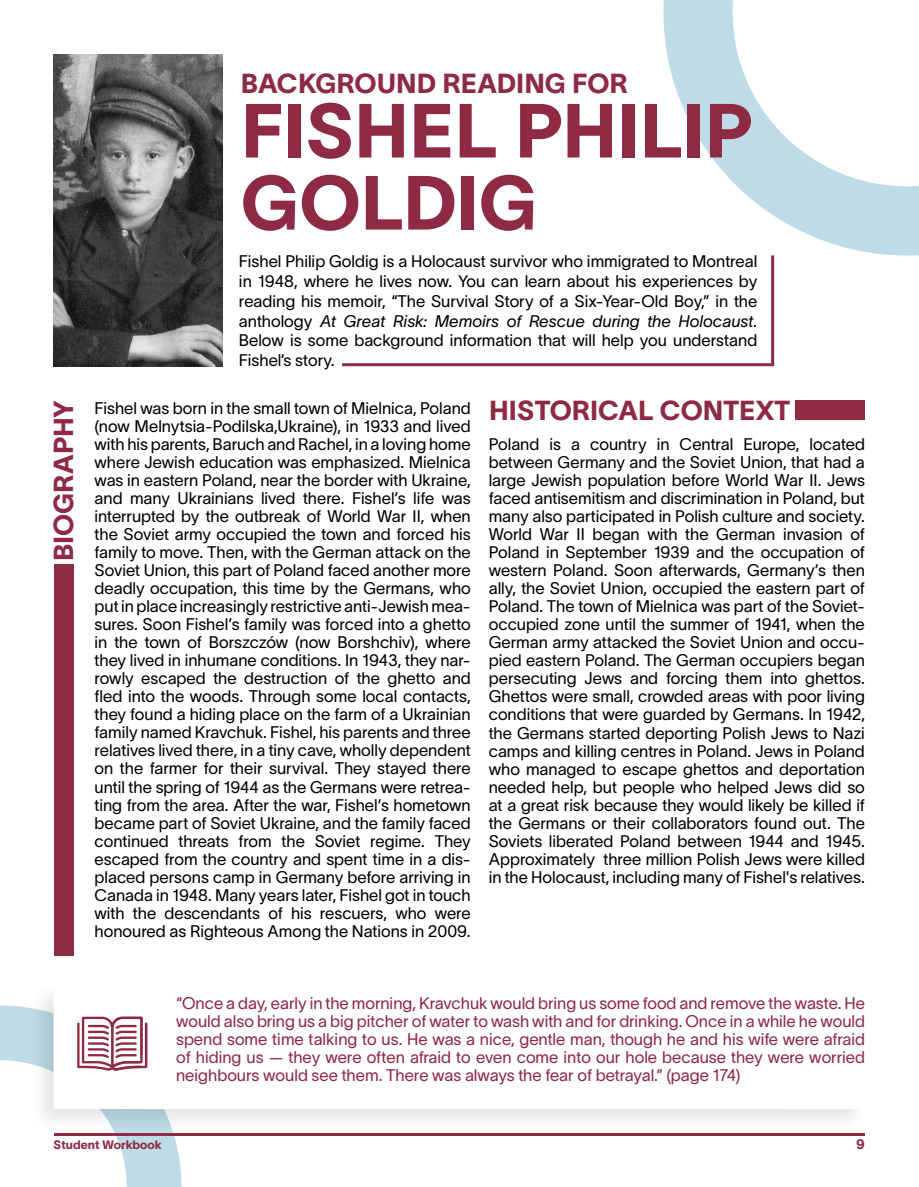
<style>
.page{position:relative;width:919px;height:1187px;background:#fff}
.page>*{position:absolute;margin:0;border:0;box-sizing:border-box;transform-origin:0 0}
.t1{font:75px/72px "TWK Lausanne 800";color:#8e2a43}
.t2{font:27px "TWK Lausanne 800";color:#8e2a43}
.t3{font:16.5px/18px "TWK Lausanne 300";color:#000;text-align:justify}
.t4{font:16.5px/18px "TWK Lausanne 300";color:#8e2a43;text-align:justify}
.t5{font:13.5px "TWK Lausanne 800";color:#8e2a43}
.t6{font:12px "TWK Lausanne 800";color:#8e2a43}
.s1{font-style:italic}
</style>
<div class="page">
<hr style="left:54px;top:1132px;width:810px;height:2px;background:#8e2a43">
<svg style="left:663px;top:0;width:255px;height:255px"></svg>
<img style="left:54px;top:54px;width:169px;height:312px">
<div style="left:54px;top:564px;width:19px;height:391px;background:#8e2a43"></div>
<hr style="left:771px;top:255px;width:3px;height:111px;background:#8e2a43">
<hr style="left:342px;top:363px;width:429px;height:3px;background:#8e2a43">
<div style="left:29px;top:982px;width:839px;height:151px;background:#000;opacity:.1"></div>
<svg style="left:54px;top:986px;width:811px;height:122px"></svg>
<svg style="left:0;top:1005px;width:181px;height:181px"></svg>
<div style="left:795px;top:401px;width:69px;height:19px;background:#8e2a43"></div>
<h2 class="t2" style="left:241px;top:65px;width:388px">BACKGROUND READING FOR</h2>
<h2 class="t2" style="left:45px;top:561px;width:163px;rotate:-90deg">BIOGRAPHY</h2>
<h1 class="t1" style="left:241px;top:90px;width:513px">FISHEL PHILIP<br>GOLDIG</h1>
<p class="t3" style="left:239px;top:250px;width:520px;line-height:19.8px">Fishel Philip Goldig is a Holocaust survivor who immigrated to Montreal in 1948, where he lives now. You can learn about his experiences by reading his memoir, “The Survival Story of a Six-Year-Old Boy,” in the anthology <span class="s1">At Great Risk: Memoirs of Rescue during the Holocaust.<br></span>Below is some background information that will help you understand Fishel’s story.</p>
<p class="t3" style="left:95px;top:398px;width:377px">Fishel was born in the small town of Mielnica, Poland (now Melnytsia-Podilska,Ukraine), in 1933 and lived with his parents, Baruch and Rachel, in a loving home where Jewish education was emphasized. Mielnica was in eastern Poland, near the border with Ukraine, and many Ukrainians lived there. Fishel’s life was interrupted by the outbreak of World War II, when the Soviet army occupied the town and forced his family to move. Then, with the German attack on the Soviet Union, this part of Poland faced another more deadly occupation, this time by the Germans, who put in place increasingly restrictive anti-Jewish mea&shy;sures. Soon Fishel’s family was forced into a ghetto in the town of Borszczów (now Borshchiv), where they lived in inhumane conditions. In 1943, they nar&shy;rowly escaped the destruction of the ghetto and fled into the woods. Through some local contacts, they found a hiding place on the farm of a Ukrainian family named Kravchuk. Fishel, his parents and three relatives lived there, in a tiny cave, wholly dependent on the farmer for their survival. They stayed there until the spring of 1944 as the Germans were retrea&shy;ting from the area. After the war, Fishel’s hometown became part of Soviet Ukraine, and the family faced continued threats from the Soviet regime. They escaped from the country and spent time in a dis&shy;placed persons camp in Germany before arriving in Canada in 1948. Many years later, Fishel got in touch with the descendants of his rescuers, who were honoured as Righteous Among the Nations in 2009.</p>
<h2 class="t2" style="left:489px;top:391px;width:302px">HISTORICAL CONTEXT</h2>
<p class="t3" style="left:488px;top:434px;width:377px">Poland is a country in Central Europe, located between Germany and the Soviet Union, that had a large Jewish population before World War II. Jews faced antisemitism and discrimination in Poland, but many also participated in Polish culture and society.<br>World War II began with the German invasion of Poland in September 1939 and the occupation of western Poland. Soon afterwards, Germany’s then ally, the Soviet Union, occupied the eastern part of Poland. The town of Mielnica was part of the Soviet&shy;occupied zone until the summer of 1941, when the German army attacked the Soviet Union and occu&shy;pied eastern Poland. The German occupiers began persecuting Jews and forcing them into ghettos.<br>Ghettos were small, crowded areas with poor living conditions that were guarded by Germans. In 1942, the Germans started deporting Polish Jews to Nazi camps and killing centres in Poland. Jews in Poland who managed to escape ghettos and deportation needed help, but people who helped Jews did so at a great risk because they would likely be killed if the Germans or their collaborators found out. The Soviets liberated Poland between 1944 and 1945.<br>Approximately three million Polish Jews were killed in the Holocaust, including many of Fishel's relatives.</p>
<p class="t4" style="left:176px;top:992px;width:690px">“Once a day, early in the morning, Kravchuk would bring us some food and remove the waste. He would also bring us a big pitcher of water to wash with and for drinking. Once in a while he would spend some time talking to us. He was a nice, gentle man, though he and his wife were afraid of hiding us — they were often afraid to even come into our hole because they were worried neighbours would see them. There was always the fear of betrayal.” (page 174)</p>
<p class="t6" style="left:54px;top:1136px;width:110px">Student Workbook</p>
<p class="t5" style="left:856px;top:1134px;width:10px">9</p>
</div>
